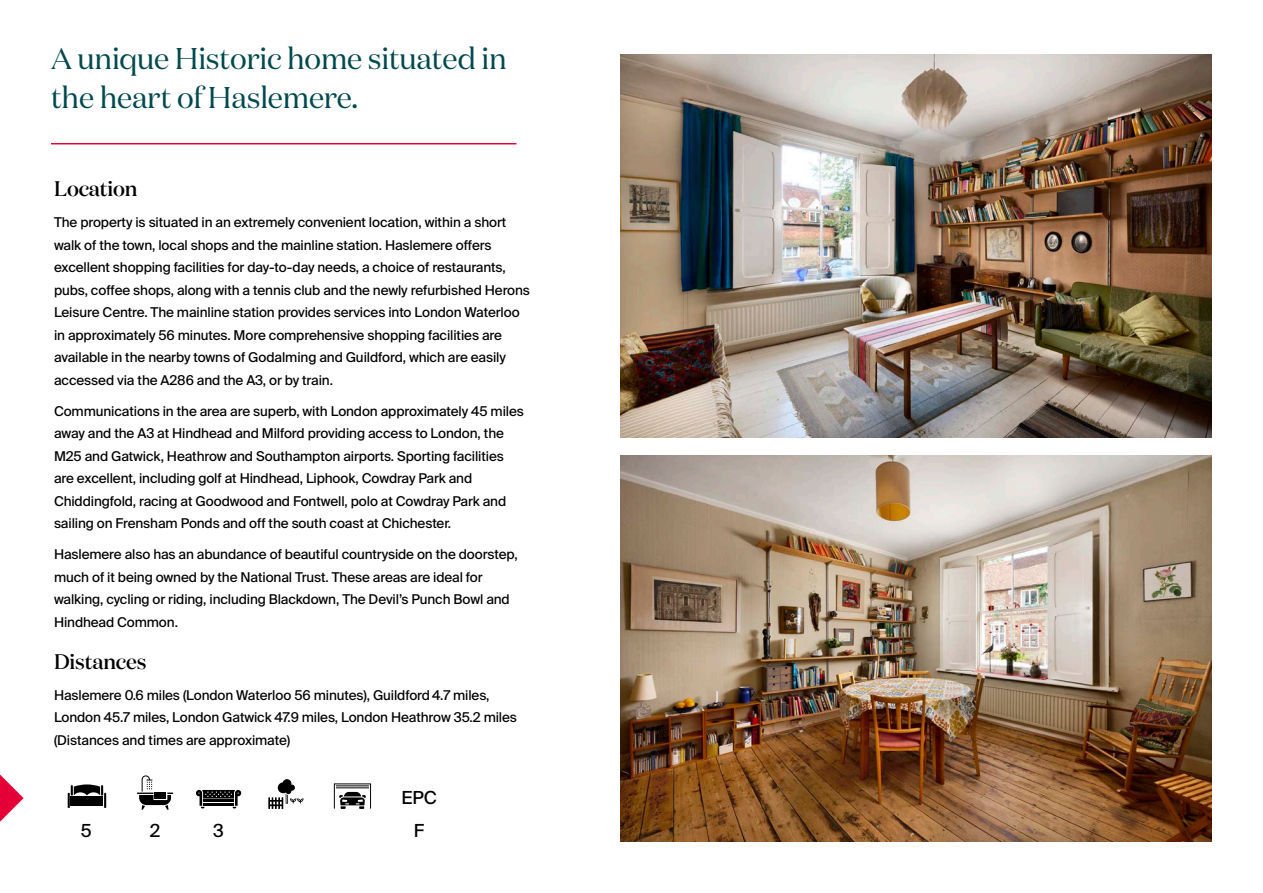
<style>
.page{position:relative;width:1263px;height:893px;background:#fff}
.page>*{position:absolute;margin:0;border:0;box-sizing:border-box;transform-origin:0 0}
.t1{font:30px/39px "Domaine Display";letter-spacing:-.01em;color:#00494c}
.t2{font:500 21px "Domaine Display";letter-spacing:-.01em;color:#000}
.t3{font:18px "Suisse Intl";color:#000}
.t4{font:13.5px/22.5px "Suisse Intl";letter-spacing:-.01em;color:#000}
</style>
<div class="page">
<hr style="left:51px;top:143px;width:465px;height:1px;background:#e40037">
<img style="left:621px;top:54px;width:591px;height:383px">
<img style="left:621px;top:455px;width:591px;height:387px">
<svg style="left:0;top:774px;width:24px;height:48px"></svg>
<svg style="left:137px;top:775px;width:36px;height:35px"></svg>
<svg style="left:68px;top:784px;width:38px;height:24px"></svg>
<svg style="left:196px;top:790px;width:45px;height:18px"></svg>
<svg style="left:268px;top:779px;width:35px;height:30px"></svg>
<svg style="left:334px;top:783px;width:37px;height:26px"></svg>
<h1 class="t1" style="left:51px;top:39px;width:457px">A unique Historic home situated in the heart of Haslemere.</h1>
<h2 class="t2" style="left:54px;top:173px;width:85px">Location</h2>
<p class="t4" style="left:54px;top:211px;width:477px">The property is situated in an extremely convenient location, within a short walk of the town, local shops and the mainline station. Haslemere offers excellent shopping facilities for day-to-day needs, a choice of restaurants, pubs, coffee shops, along with a tennis club and the newly refurbished Herons Leisure Centre. The mainline station provides services into London Waterloo in approximately 56 minutes. More comprehensive shopping facilities are available in the nearby towns of Godalming and Guildford, which are easily accessed via the A286 and the A3, or by train.</p>
<p class="t4" style="left:54px;top:400px;width:471px">Communications in the area are superb, with London approximately 45 miles away and the A3 at Hindhead and Milford providing access to London, the M25 and Gatwick, Heathrow and Southampton airports. Sporting facilities are excellent, including golf at Hindhead, Liphook, Cowdray Park and Chiddingfold, racing at Goodwood and Fontwell, polo at Cowdray Park and sailing on Frensham Ponds and off the south coast at Chichester.</p>
<p class="t4" style="left:54px;top:543px;width:465px">Haslemere also has an abundance of beautiful countryside on the doorstep, much of it being owned by the National Trust. These areas are ideal for walking, cycling or riding, including Blackdown, The Devil’s Punch Bowl and Hindhead Common.</p>
<h2 class="t2" style="left:54px;top:646px;width:94px">Distances</h2>
<p class="t4" style="left:54px;top:684px;width:464px">Haslemere 0.6 miles (London Waterloo 56 minutes), Guildford4.7 miles,<br>London 45.7 miles, London Gatwick 47.9 miles, London Heathrow 35.2 miles (Distances and times are approximate)</p>
<h3 class="t3" style="left:401px;top:787px;width:37px">EPC</h3>
<h3 class="t3" style="left:81px;top:820px;width:12px">5</h3>
<h3 class="t3" style="left:150px;top:820px;width:12px">2</h3>
<h3 class="t3" style="left:213px;top:820px;width:12px">3</h3>
<h3 class="t3" style="left:414px;top:820px;width:12px">F</h3>
</div>
